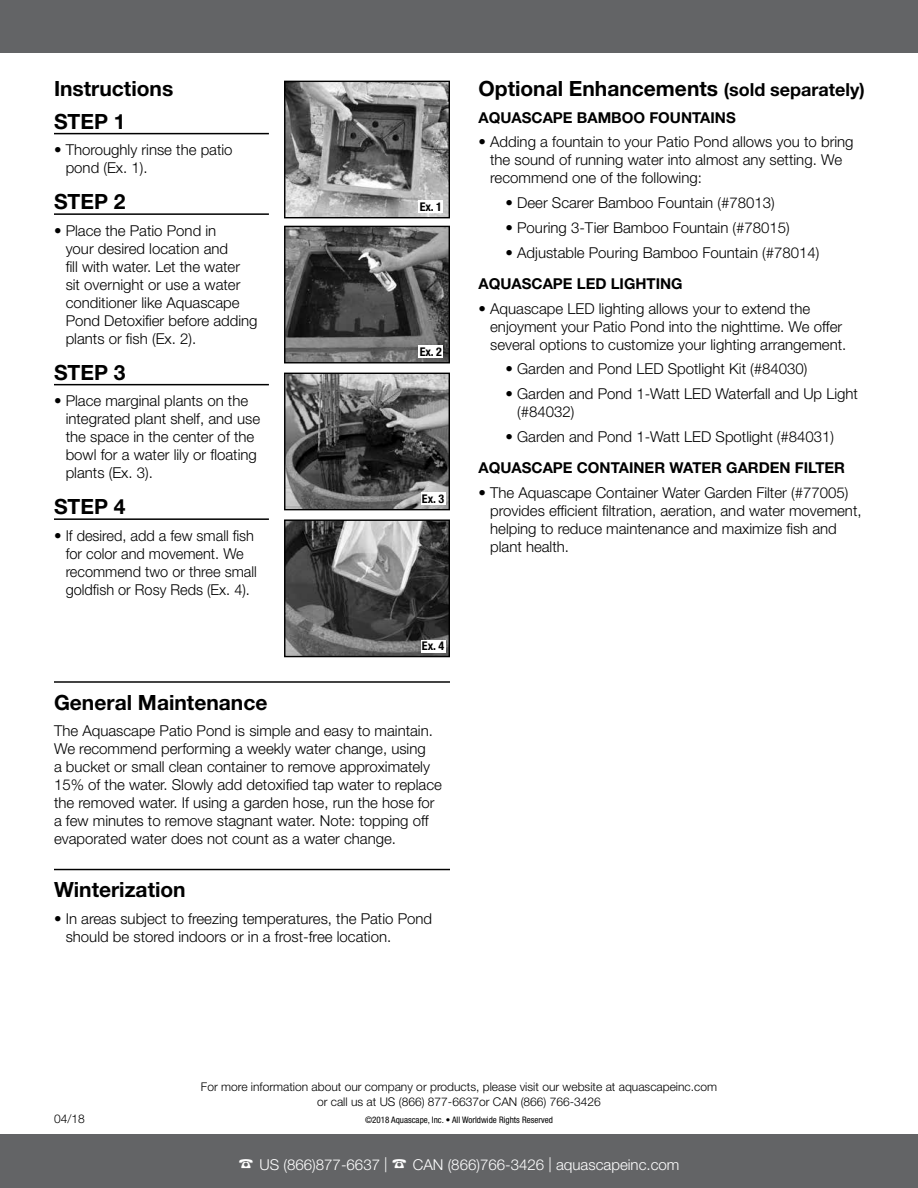
<style>
.page{position:relative;width:918px;height:1188px;background:#fff}
.page>*{position:absolute;margin:0;border:0;box-sizing:border-box;transform-origin:0 0}
.t1{font:700 21px/32.7px "Helvetica Neue LT Std";color:#000}
.t2{font:300 15px/18px "Helvetica Neue LT Std";color:#000}
.t3{font:700 15px "Helvetica Neue LT Std";color:#000}
.t4{font:300 15px "Helvetica Neue LT Std";color:#fff}
.t5{font:300 12px/14.4px "Helvetica Neue LT Std";color:#000;text-align:center}
.t6{font:700 condensed 12px "Helvetica Neue LT Std";color:#000}
.t7{font:condensed 9px "Helvetica Neue LT Std";color:#000}
.s1{font-size:18px}
</style>
<div class="page">
<div style="left:0;top:0;width:918px;height:53px;background:#636466"></div>
<div style="left:0;top:1134px;width:918px;height:54px;background:#636466"></div>
<hr style="left:54px;top:133px;width:215px;height:1px;background:#000">
<hr style="left:54px;top:213px;width:215px;height:2px;background:#000">
<hr style="left:54px;top:384px;width:215px;height:1px;background:#000">
<hr style="left:54px;top:518px;width:215px;height:2px;background:#000">
<img style="left:286px;top:228px;width:162px;height:133px">
<div style="left:284px;top:226px;width:166px;height:137px;border:1px solid #000"></div>
<img style="left:286px;top:375px;width:162px;height:133px">
<div style="left:284px;top:373px;width:166px;height:137px;border:1px solid #000"></div>
<img style="left:286px;top:521px;width:162px;height:134px">
<div style="left:284px;top:519px;width:166px;height:138px;border:1px solid #000"></div>
<img style="left:286px;top:83px;width:162px;height:133px">
<div style="left:284px;top:81px;width:166px;height:137px;border:1px solid #000"></div>
<hr style="left:54px;top:681px;width:396px;height:2px;background:#000">
<hr style="left:54px;top:869px;width:396px;height:1px;background:#000">
<div style="left:418px;top:201px;width:25px;height:12px;background:#fff"></div>
<div style="left:418px;top:345px;width:25px;height:12px;background:#fff"></div>
<div style="left:421px;top:492px;width:25px;height:13px;background:#fff"></div>
<div style="left:421px;top:640px;width:25px;height:12px;background:#fff"></div>
<h1 class="t1" style="left:54px;top:72px;width:121px">Instructions<br>STEP 1</h1>
<p class="t2" style="left:66px;top:141px;width:168px;text-indent:-12px">• Thoroughly rinse the patio pond (Ex. 1).</p>
<h1 class="t1" style="left:54px;top:185px;width:73px">STEP 2</h1>
<p class="t2" style="left:66px;top:221px;width:193px;text-indent:-12px">• Place the Patio Pond in<br>your desired location and<br>fill with water. Let the water sit overnight or use a water conditioner like Aquascape<br>Pond Detoxifier before adding plants or fish (Ex. 2).</p>
<h1 class="t1" style="left:54px;top:355px;width:73px">STEP 3</h1>
<p class="t2" style="left:66px;top:392px;width:196px;text-indent:-12px">• Place marginal plants on the integrated plant shelf, and use the space in the center of the bowl for a water lily or floating plants (Ex. 3).</p>
<h1 class="t1" style="left:54px;top:490px;width:73px">STEP 4</h1>
<p class="t2" style="left:66px;top:526px;width:193px;text-indent:-12px">• If desired, add a few small fish for color and movement. We recommend two or three small goldfish or Rosy Reds (Ex. 4).</p>
<p class="t6" style="left:420px;top:200px;width:24px">Ex. 1</p>
<p class="t6" style="left:420px;top:344px;width:24px">Ex. 2</p>
<p class="t6" style="left:422px;top:491px;width:24px">Ex. 3</p>
<p class="t6" style="left:422px;top:639px;width:24px">Ex. 4</p>
<h1 class="t1" style="left:54px;top:685px;width:215px">General Maintenance</h1>
<p class="t2" style="left:54px;top:722px;width:389px">The Aquascape Patio Pond is simple and easy to maintain.<br>We recommend performing a weekly water change, using<br>a bucket or small clean container to remove approximately 15% of the water. Slowly add detoxified tap water to replace the removed water. If using a garden hose, run the hose for a few minutes to remove stagnant water. Note: topping off evaporated water does not count as a water change.</p>
<h1 class="t1" style="left:54px;top:873px;width:133px">Winterization</h1>
<p class="t2" style="left:66px;top:909px;width:368px;text-indent:-12px">• In areas subject to freezing temperatures, the Patio Pond should be stored indoors or in a frost-free location.</p>
<h1 class="t1" style="left:478px;top:72px;width:388px">Optional Enhancements <span class="s1">(sold separately)</span></h1>
<p class="t3" style="left:478px;top:108px;width:259px">AQUASCAPE BAMBOO FOUNTAINS</p>
<p class="t2" style="left:490px;top:133px;width:365px;text-indent:-12px">• Adding a fountain to your Patio Pond allows you to bring the sound of running water into almost any setting. We recommend one of the following:</p>
<p class="t2" style="left:506px;top:193px;width:271px">• Deer Scarer Bamboo Fountain (#78013)</p>
<p class="t2" style="left:506px;top:218px;width:286px">• Pouring 3-Tier Bamboo Fountain (#78015)</p>
<p class="t2" style="left:506px;top:243px;width:315px">• Adjustable Pouring Bamboo Fountain (#78014)</p>
<p class="t3" style="left:478px;top:274px;width:206px">AQUASCAPE LED LIGHTING</p>
<p class="t2" style="left:490px;top:299px;width:358px;text-indent:-12px">• Aquascape LED lighting allows your to extend the enjoyment your Patio Pond into the nighttime. We offer several options to customize your lighting arrangement.</p>
<p class="t2" style="left:506px;top:360px;width:304px">• Garden and Pond LED Spotlight Kit (#84030)</p>
<p class="t2" style="left:517px;top:384px;width:342px;text-indent:-12px">• Garden and Pond 1-Watt LED Waterfall and Up Light (#84032)</p>
<p class="t2" style="left:506px;top:427px;width:330px">• Garden and Pond 1-Watt LED Spotlight (#84031)</p>
<p class="t3" style="left:478px;top:458px;width:368px">AQUASCAPE CONTAINER WATER GARDEN FILTER</p>
<p class="t2" style="left:490px;top:483px;width:373px;text-indent:-12px">• The Aquascape Container Water Garden Filter (#77005) provides efficient filtration, aeration, and water movement, helping to reduce maintenance and maximize fish and plant health.</p>
<p class="t5" style="left:201px;top:1080px;width:518px">For more information about our company or products, please visit our website at aquascapeinc.com or call us at US (866) 877-6637or CAN (866) 766-3426</p>
<p class="t5" style="left:54px;top:1111px;width:32px">04/18</p>
<p class="t7" style="left:365px;top:1115px;width:189px">©2018 Aquascape, Inc. • All Worldwide Rights Reserved</p>
<p class="t4" style="left:238px;top:1155px;width:443px">☎ US (866)877-6637 | ☎ CAN (866)766-3426 | aquascapeinc.com</p>
</div>
